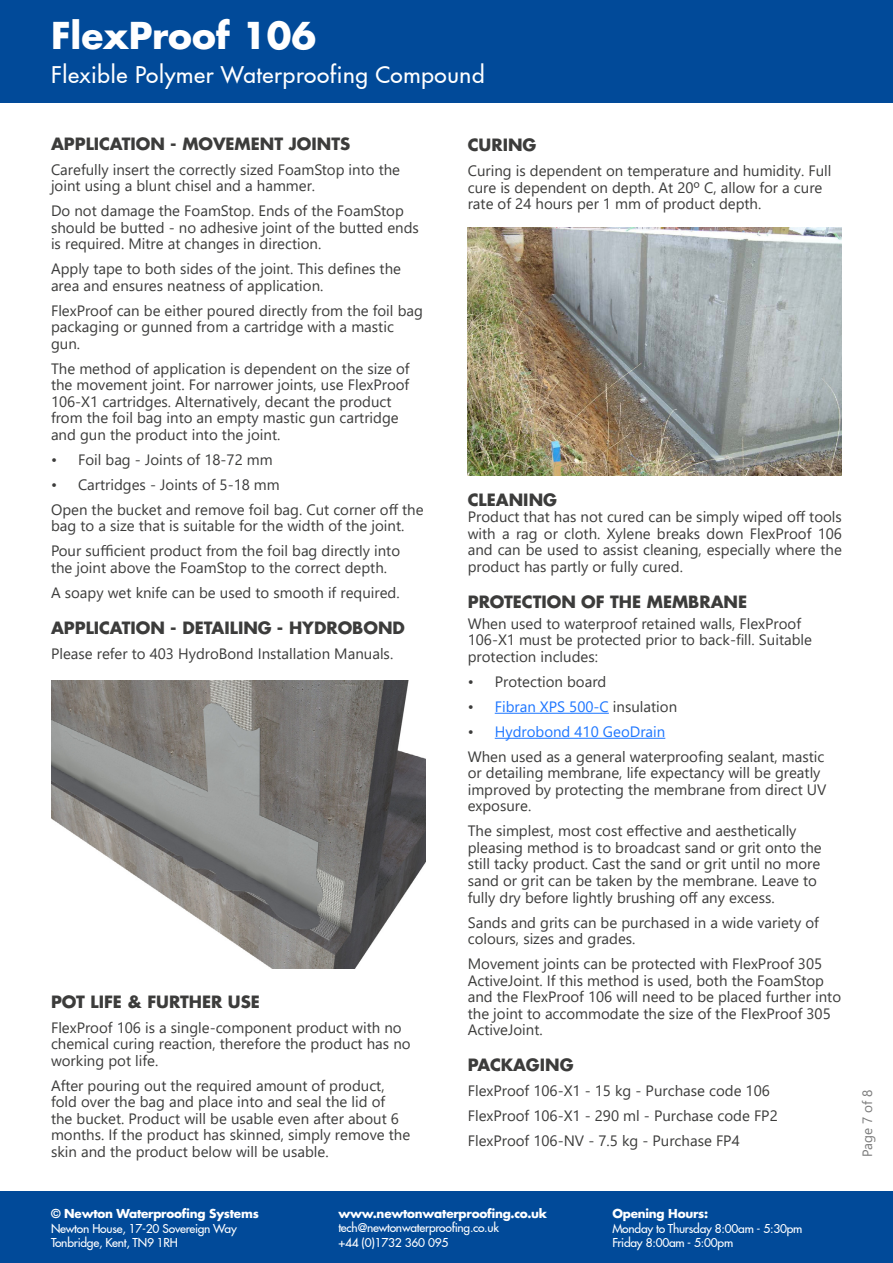
<style>
.page{position:relative;width:893px;height:1263px;background:#fff}
.page>*{position:absolute;margin:0;border:0;box-sizing:border-box;transform-origin:0 0}
.t1{font:700 36px "Futura LT Pro";color:#fff}
.t2{font:500 22.5px "Futura LT Pro";letter-spacing:.03em;color:#fff}
.t3{font:700 16.5px "Futura LT Pro";color:#3c3c3b}
.t4{font:15px/16.5px "Segoe UI";color:#3c3c3b}
.t5{font:15px "Segoe UI";color:#1d76ff}
.t6{font:13.5px "Segoe UI";color:#7b7b7b}
.t7{font:500 12px/14.4px "Futura LT Pro";letter-spacing:-.02em;color:#fff}
.t8{font:700 12px "Futura LT Pro";letter-spacing:-.02em;color:#fff}
.s1{color:#3c3c3b}
.s2{color:#1d76ff}
</style>
<div class="page">
<div style="left:0;top:0;width:893px;height:103px;background:#014a99"></div>
<div style="left:0;top:1191px;width:893px;height:72px;background:#014a99"></div>
<hr style="left:495px;top:713px;width:114px;height:1px;background:#1d76ff">
<hr style="left:495px;top:738px;width:170px;height:1px;background:#1d76ff">
<img style="left:468px;top:228px;width:374px;height:247px">
<img style="left:51px;top:680px;width:374px;height:288px">
<h1 class="t1" style="left:51px;top:8px;width:267px">FlexProof 106</h1>
<h2 class="t2" style="left:51px;top:58px;width:435px">Flexible Polymer Waterproofing Compound</h2>
<p class="t3" style="left:51px;top:131px;width:301px">APPLICATION - MOVEMENT JOINTS</p>
<p class="t4" style="left:51px;top:160px;width:351px">Carefully insert the correctly sized FoamStop into the joint using a blunt chisel and a hammer.</p>
<p class="t4" style="left:51px;top:201px;width:369px">Do not damage the FoamStop. Ends of the FoamStop should be butted - no adhesive joint of the butted ends is required. Mitre at changes in direction.</p>
<p class="t4" style="left:51px;top:259px;width:352px">Apply tape to both sides of the joint. This defines the area and ensures neatness of application.</p>
<p class="t4" style="left:51px;top:301px;width:373px">FlexProof can be either poured directly from the foil bag packaging or gunned from a cartridge with a mastic gun.</p>
<p class="t4" style="left:51px;top:359px;width:360px">The method of application is dependent on the size of the movement joint. For narrower joints, use FlexProof 106-X1 cartridges. Alternatively, decant the product from the foil bag into an empty mastic gun cartridge and gun the product into the joint.</p>
<p class="t4" style="left:51px;top:450px;width:223px">• Foil bag - Joints of 18-72 mm</p>
<p class="t4" style="left:51px;top:471px;width:374px;line-height:25px">• Cartridges - Joints of 5-18 mm<br>Open the bucket and remove foil bag. Cut corner off the</p>
<p class="t4" style="left:51px;top:512px;width:355px;line-height:25px">bag to a size that is suitable for the width of the joint.<br>Pour sufficient product from the foil bag directly into</p>
<p class="t4" style="left:51px;top:554px;width:350px;line-height:25px">the joint above the FoamStop to the correct depth.<br>A soapy wet knife can be used to smooth if required.</p>
<p class="t3" style="left:51px;top:615px;width:356px">APPLICATION - DETAILING - HYDROBOND</p>
<p class="t4" style="left:51px;top:644px;width:344px">Please refer to 403 HydroBond Installation Manuals.</p>
<p class="t3" style="left:51px;top:989px;width:210px">POT LIFE &amp; FURTHER USE</p>
<p class="t4" style="left:51px;top:1018px;width:361px">FlexProof 106 is a single-component product with no chemical curing reaction, therefore the product has no working pot life.</p>
<p class="t4" style="left:51px;top:1076px;width:361px">After pouring out the required amount of product, fold over the bag and place into and seal the lid of the bucket. Product will be usable even after about 6 months. If the product has skinned, simply remove the skin and the product below will be usable.</p>
<p class="t3" style="left:468px;top:132px;width:70px">CURING</p>
<p class="t4" style="left:468px;top:161px;width:365px">Curing is dependent on temperature and humidity. Full cure is dependent on depth. At 20º C, allow for a cure rate of 24 hours per 1 mm of product depth.</p>
<p class="t3" style="left:468px;top:487px;width:91px">CLEANING</p>
<p class="t4" style="left:468px;top:507px;width:376px;text-align:justify">Product that has not cured can be simply wiped off tools with a rag or cloth. Xylene breaks down FlexProof 106 and can be used to assist cleaning, especially where the product has partly or fully cured.</p>
<p class="t3" style="left:468px;top:589px;width:281px">PROTECTION OF THE MEMBRANE</p>
<p class="t4" style="left:468px;top:614px;width:346px">When used to waterproof retained walls, FlexProof<br>106-X1 must be protected prior to back-fill. Suitable protection includes:</p>
<p class="t4" style="left:468px;top:672px;width:140px">• Protection board</p>
<p class="t5" style="left:468px;top:692px;width:211px"><span class="s1">•</span> Fibran XPS 500-C <span class="s1">insulation</span></p>
<p class="t4" style="left:468px;top:718px;width:358px;line-height:25px">• <span class="s2">Hydrobond 410 GeoDrain<br></span>When used as a general waterproofing sealant, mastic</p>
<p class="t4" style="left:468px;top:763px;width:360px">or detailing membrane, life expectancy will be greatly improved by protecting the membrane from direct UV exposure.</p>
<p class="t4" style="left:468px;top:821px;width:356px">The simplest, most cost effective and aesthetically pleasing method is to broadcast sand or grit onto the still tacky product. Cast the sand or grit until no more sand or grit can be taken by the membrane. Leave to fully dry before lightly brushing off any excess.</p>
<p class="t4" style="left:468px;top:912px;width:353px">Sands and grits can be purchased in a wide variety of colours, sizes and grades.</p>
<p class="t4" style="left:468px;top:954px;width:375px">Movement joints can be protected with FlexProof 305<br>ActiveJoint. If this method is used, both the FoamStop and the FlexProof 106 will need to be placed further into the joint to accommodate the size of the FlexProof 305<br>ActiveJoint.</p>
<p class="t3" style="left:468px;top:1052px;width:107px">PACKAGING</p>
<p class="t4" style="left:468px;top:1077px;width:312px;line-height:25px">FlexProof 106-X1 - 15 kg - Purchase code 106<br>FlexProof 106-X1 - 290 ml - Purchase code FP2<br>FlexProof 106-NV - 7.5 kg - Purchase FP4</p>
<p class="t8" style="left:51px;top:1204px;width:209px">© Newton Waterproofing Systems</p>
<p class="t7" style="left:51px;top:1220px;width:187px">Newton House, 17-20 Sovereign Way<br>Tonbridge, Kent, TN9 1RH</p>
<p class="t8" style="left:338px;top:1204px;width:210px">www.newtonwaterproofing.co.uk</p>
<p class="t7" style="left:338px;top:1220px;width:162px">tech@newtonwaterproofing.co.uk +44 (0)1732 360 095</p>
<p class="t8" style="left:612px;top:1204px;width:97px">Opening Hours:</p>
<p class="t7" style="left:612px;top:1220px;width:192px">Monday to Thursday 8:00am - 5:30pm<br>Friday 8:00am - 5:00pm</p>
<p class="t6" style="left:854px;top:1157px;width:68px;rotate:-90deg">Page 7 of 8</p>
</div>
